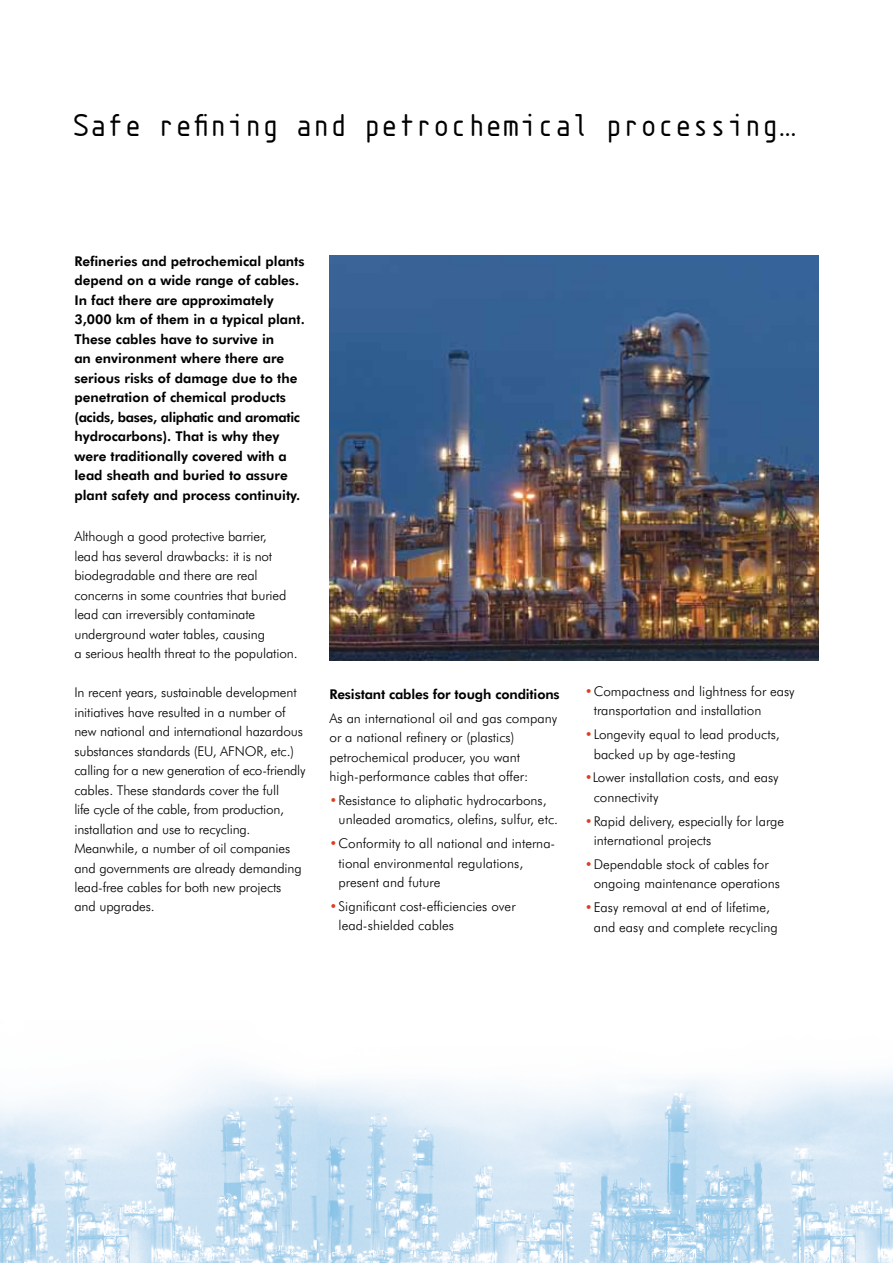
<style>
.page{position:relative;width:893px;height:1263px;background:#fff}
.page>*{position:absolute;margin:0;border:0;box-sizing:border-box;transform-origin:0 0}
.t1{font:33px "Isonorm 3098 Monospaced";letter-spacing:-.02em;color:#000}
.t2{font:300 13.5px/19.5px "Futura BT";color:#000}
.t3{font:800 13.5px/19.5px "Futura BT";color:#000}
.s1{color:#df3d1f}
</style>
<div class="page">
<img style="left:0;top:1072px;width:893px;height:191px">
<img style="left:330px;top:255px;width:489px;height:405px">
<h1 class="t1" style="left:72px;top:108px;width:726px">Safe refining and petrochemical processing…</h1>
<p class="t3" style="left:74px;top:251px;width:232px">Refineries and petrochemical plants depend on a wide range of cables.<br>In fact there are approximately 3,000 km of them in a typical plant.<br>These cables have to survive in<br>an environment where there are serious risks of damage due to the penetration of chemical products (acids, bases, aliphatic and aromatic hydrocarbons). That is why they were traditionally covered with a lead sheath and buried to assure plant safety and process continuity.</p>
<p class="t2" style="left:74px;top:526px;width:225px">Although a good protective barrier,<br>lead has several drawbacks: it is not biodegradable and there are real concerns in some countries that buried lead can irreversibly contaminate underground water tables, causing<br>a serious health threat to the population.</p>
<p class="t2" style="left:74px;top:682px;width:233px">In recent years, sustainable development initiatives have resulted in a number of new national and international hazardous substances standards (EU, AFNOR, etc.) calling for a new generation of eco-friendly cables. These standards cover the full<br>life cycle of the cable, from production, installation and use to recycling.<br>Meanwhile, a number of oil companies and governments are already demanding lead-free cables for both new projects and upgrades.</p>
<p class="t3" style="left:330px;top:684px;width:232px">Resistant cables for tough conditions</p>
<p class="t2" style="left:330px;top:708px;width:229px">As an international oil and gas company or a national refinery or (plastics) petrochemical producer, you want high-performance cables that offer:</p>
<p class="t2" style="left:339px;top:790px;width:221px;text-indent:-9px"><span class="s1">•</span> Resistance to aliphatic hydrocarbons, unleaded aromatics, olefins, sulfur, etc.</p>
<p class="t2" style="left:339px;top:833px;width:218px;text-indent:-9px"><span class="s1">•</span> Conformity to all national and interna&shy;tional environmental regulations, present and future</p>
<p class="t2" style="left:339px;top:896px;width:179px;text-indent:-9px"><span class="s1">•</span> Significant cost-efficiencies over lead-shielded cables</p>
<p class="t2" style="left:594px;top:681px;width:203px;text-indent:-9px"><span class="s1">•</span> Compactness and lightness for easy transportation and installation</p>
<p class="t2" style="left:594px;top:724px;width:188px;text-indent:-9px"><span class="s1">•</span> Longevity equal to lead products, backed up by age-testing</p>
<p class="t2" style="left:594px;top:768px;width:187px;text-indent:-9px"><span class="s1">•</span>Lower installation costs, and easy connectivity</p>
<p class="t2" style="left:594px;top:811px;width:192px;text-indent:-9px"><span class="s1">•</span> Rapid delivery, especially for large international projects</p>
<p class="t2" style="left:594px;top:854px;width:188px;text-indent:-9px"><span class="s1">•</span> Dependable stock of cables for ongoing maintenance operations</p>
<p class="t2" style="left:594px;top:897px;width:186px;text-indent:-9px"><span class="s1">•</span> Easy removal at end of lifetime, and easy and complete recycling</p>
</div>
